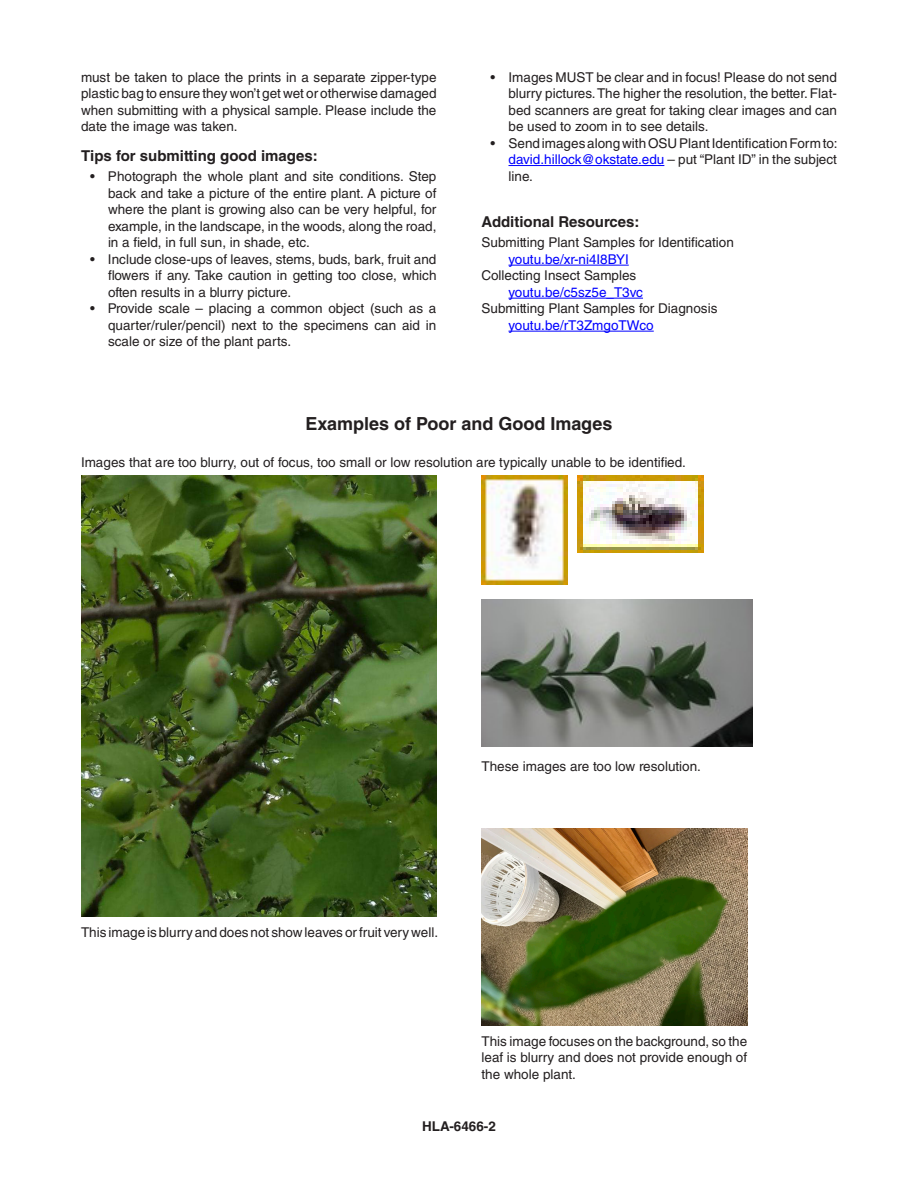
<style>
.page{position:relative;width:918px;height:1188px;background:#fff}
.page>*{position:absolute;margin:0;border:0;box-sizing:border-box;transform-origin:0 0}
.Subhead_1{font:700 18px "Helvetica LT Std";color:#231f20}
.Subhead_2{font:700 15px "Helvetica LT Std";color:#231f20}
.Bulleted_Text{font:13.5px/16.5px "Helvetica LT Std";color:#231f20;text-align:justify}
.Body_Text{font:13.5px/16.5px "Helvetica LT Std";color:#231f20;text-align:justify}
.Body_Text-2{font:13.5px "Helvetica LT Std";color:#00f}
.Body_Text-3{font:700 13.5px "Helvetica LT Std";color:#231f20}
.s1{color:#00f}
</style>
<div class="page">
<hr style="left:508px;top:165px;width:156px;height:1px;background:#00f">
<hr style="left:508px;top:265px;width:121px;height:1px;background:#00f">
<hr style="left:508px;top:298px;width:135px;height:1px;background:#00f">
<hr style="left:508px;top:331px;width:146px;height:1px;background:#00f">
<img style="left:81px;top:475px;width:355px;height:441px">
<img style="left:482px;top:475px;width:85px;height:110px">
<img style="left:578px;top:475px;width:126px;height:78px">
<img style="left:481px;top:828px;width:266px;height:198px">
<img style="left:482px;top:599px;width:270px;height:148px">
<p class="Body_Text" style="left:81px;top:69px;width:357px">must be taken to place the prints in a separate zipper-type plastic bag to ensure they won’t get wet or otherwise damaged when submitting with a physical sample. Please include the date the image was taken.</p>
<p class="Subhead_2" style="left:81px;top:147px;width:238px">Tips for submitting good images:</p>
<p class="Bulleted_Text" style="left:108px;top:168px;width:330px;text-indent:-18px">• Photograph the whole plant and site conditions. Step back and take a picture of the entire plant. A picture of where the plant is growing also can be very helpful, for example, in the landscape, in the woods, along the road, in a field, in full sun, in shade, etc.</p>
<p class="Bulleted_Text" style="left:108px;top:251px;width:330px;text-indent:-18px">• Include close-ups of leaves, stems, buds, bark, fruit and flowers if any. Take caution in getting too close, which often results in a blurry picture.</p>
<p class="Bulleted_Text" style="left:108px;top:300px;width:330px;text-indent:-18px">• Provide scale – placing a common object (such as a quarter/ruler/pencil) next to the specimens can aid in scale or size of the plant parts.</p>
<p class="Bulleted_Text" style="left:508px;top:69px;width:330px;text-indent:-18px">• Images MUST be clear and in focus! Please do not send blurry pictures. The higher the resolution, the better. Flat&shy;bed scanners are great for taking clear images and can be used to zoom in to see details.</p>
<p class="Bulleted_Text" style="left:508px;top:135px;width:331px;text-indent:-18px">• Send images along with OSU Plant Identification Form to: <span class="s1">david.hillock@okstate.edu</span> – put “Plant ID” in the subject line.</p>
<p class="Subhead_2" style="left:482px;top:213px;width:160px">Additional Resources:</p>
<p class="Body_Text" style="left:482px;top:234px;width:254px">Submitting Plant Samples for Identification</p>
<p class="Body_Text-2" style="left:508px;top:251px;width:122px">youtu.be/xr-ni4I8BYI</p>
<p class="Body_Text" style="left:482px;top:267px;width:156px">Collecting Insect Samples</p>
<p class="Body_Text-2" style="left:508px;top:284px;width:136px">youtu.be/c5sz5e_T3vc</p>
<p class="Body_Text" style="left:482px;top:300px;width:237px">Submitting Plant Samples for Diagnosis</p>
<p class="Body_Text-2" style="left:508px;top:317px;width:147px">youtu.be/rT3ZmgoTWco</p>
<p class="Subhead_1" style="left:305px;top:413px;width:309px">Examples of Poor and Good Images</p>
<p class="Body_Text" style="left:81px;top:454px;width:606px">Images that are too blurry, out of focus, too small or low resolution are typically unable to be identified.</p>
<p class="Body_Text" style="left:482px;top:758px;width:221px">These images are too low resolution.</p>
<p class="Body_Text" style="left:81px;top:924px;width:359px">This image is blurry and does not show leaves or fruit very well.</p>
<p class="Body_Text" style="left:482px;top:1033px;width:267px">This image focuses on the background, so the leaf is blurry and does not provide enough of the whole plant.</p>
<p class="Body_Text-3" style="left:422px;top:1118px;width:75px">HLA-6466-2</p>
</div>
